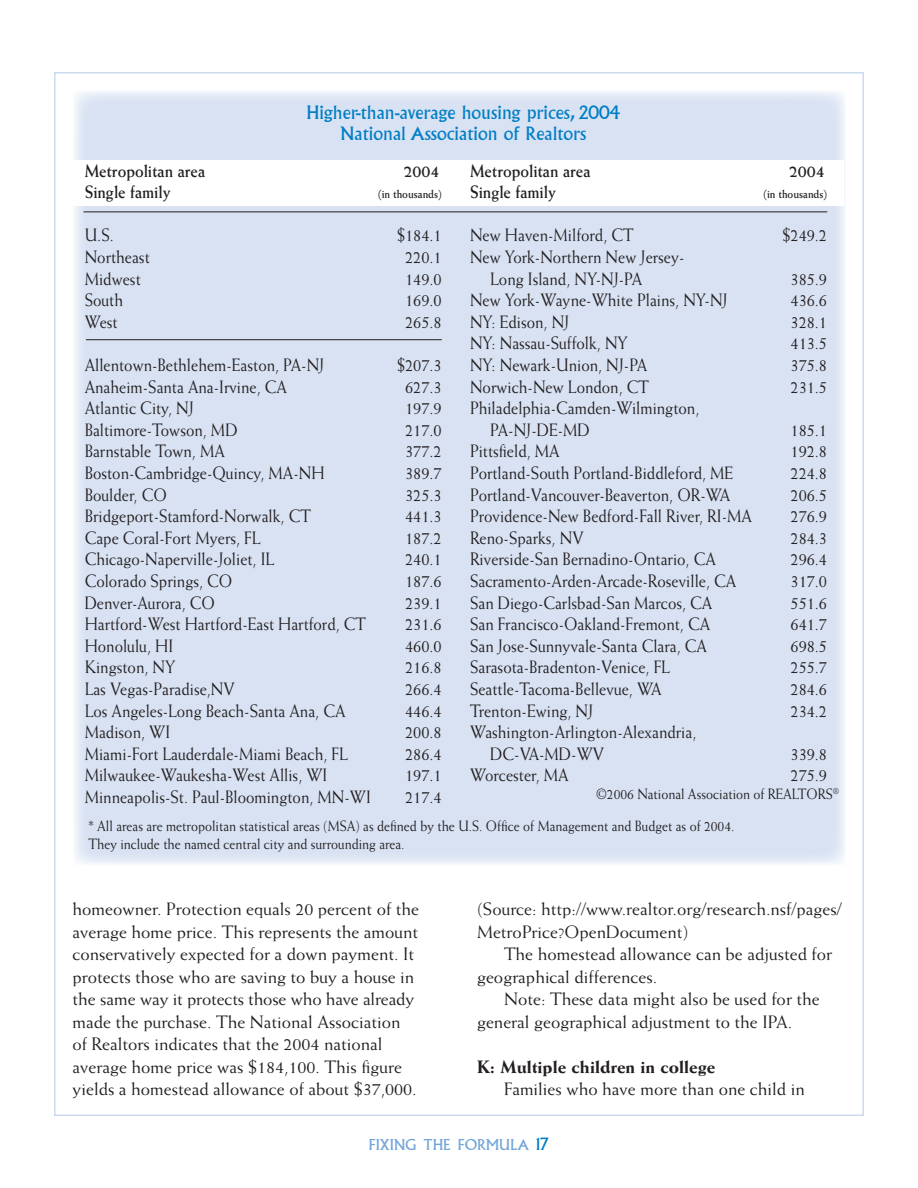
<style>
.page{position:relative;width:918px;height:1188px;background:#fff}
.page>*{position:absolute;margin:0;border:0;box-sizing:border-box;transform-origin:0 0}
.t1{font:18px/21.6px "Weiss";color:#231f20;scale:.9 1}
.t2{font:18px/22.5px "Weiss";color:#231f20}
.t3{font:18px/21px "Albertus";color:#007ec4;text-align:center}
.t4{font:700 18px "Weiss";color:#231f20;scale:.9 1}
.t5{font:800 18px "Weiss";color:#231f20}
.t6{font:15px/18px "Weiss";color:#231f20;scale:.9 1}
.t7{font:14.7px "Albertus";color:#73a5d8}
.t8{font:700 12px "Weiss";color:#231f20;scale:.9 1}
.s1{font-size:16.5px;color:#007ec4}
</style>
<div class="page">
<div style="left:73px;top:90px;width:773px;height:776px;background:#d8e2f3"></div>
<hr style="left:83px;top:212px;width:744px;height:1px;background:#231f20">
<hr style="left:86px;top:339px;width:356px;height:1px;background:#231f20">
<div style="left:72px;top:161px;width:772px;height:45px;background:#fff"></div>
<p class="t3" style="left:307px;top:103px;width:315px">Higher-than-average housing prices, 2004<br>National Association of Realtors</p>
<p class="t4" style="left:85px;top:160px;width:135px">Metropolitan area</p>
<p class="t4" style="left:403px;top:160px;width:42px">2004</p>
<p class="t4" style="left:85px;top:181px;width:97px">Single family</p>
<p class="t8" style="left:378px;top:187px;width:72px">(in thousands)</p>
<p class="t1" style="left:85px;top:224px;width:34px">U.S.</p>
<p class="t1" style="left:397px;top:224px;width:51px">$184.1</p>
<p class="t1" style="left:85px;top:246px;width:74px">Northeast</p>
<p class="t1" style="left:405px;top:246px;width:42px">220.1</p>
<p class="t1" style="left:85px;top:267px;width:64px">Midwest</p>
<p class="t1" style="left:405px;top:267px;width:42px">149.0</p>
<p class="t1" style="left:85px;top:289px;width:44px">South</p>
<p class="t1" style="left:405px;top:289px;width:42px">169.0</p>
<p class="t1" style="left:85px;top:311px;width:38px">West</p>
<p class="t1" style="left:405px;top:311px;width:42px">265.8</p>
<p class="t1" style="left:85px;top:354px;width:268px">Allentown-Bethlehem-Easton, PA-NJ</p>
<p class="t1" style="left:397px;top:354px;width:51px">$207.3</p>
<p class="t1" style="left:85px;top:375px;width:226px">Anaheim-Santa Ana-Irvine, CA</p>
<p class="t1" style="left:405px;top:375px;width:42px">627.3</p>
<p class="t1" style="left:85px;top:397px;width:123px">Atlantic City, NJ</p>
<p class="t1" style="left:405px;top:397px;width:42px">197.9</p>
<p class="t1" style="left:85px;top:419px;width:172px">Baltimore-Towson, MD</p>
<p class="t1" style="left:405px;top:419px;width:42px">217.0</p>
<p class="t1" style="left:85px;top:440px;width:157px">Barnstable Town, MA</p>
<p class="t1" style="left:405px;top:440px;width:42px">377.2</p>
<p class="t1" style="left:85px;top:462px;width:268px">Boston-Cambridge-Quincy, MA-NH</p>
<p class="t1" style="left:405px;top:462px;width:42px">389.7</p>
<p class="t1" style="left:85px;top:483px;width:93px">Boulder, CO</p>
<p class="t1" style="left:405px;top:483px;width:42px">325.3</p>
<p class="t1" style="left:85px;top:505px;width:253px">Bridgeport-Stamford-Norwalk, CT</p>
<p class="t1" style="left:405px;top:505px;width:42px">441.3</p>
<p class="t1" style="left:85px;top:527px;width:197px">Cape Coral-Fort Myers, FL</p>
<p class="t1" style="left:405px;top:527px;width:42px">187.2</p>
<p class="t1" style="left:85px;top:548px;width:212px">Chicago-Naperville-Joliet, IL</p>
<p class="t1" style="left:405px;top:548px;width:42px">240.1</p>
<p class="t1" style="left:85px;top:570px;width:166px">Colorado Springs, CO</p>
<p class="t1" style="left:405px;top:570px;width:42px">187.6</p>
<p class="t1" style="left:85px;top:591px;width:146px">Denver-Aurora, CO</p>
<p class="t1" style="left:405px;top:591px;width:42px">239.1</p>
<p class="t1" style="left:85px;top:613px;width:314px">Hartford-West Hartford-East Hartford, CT</p>
<p class="t1" style="left:405px;top:613px;width:42px">231.6</p>
<p class="t1" style="left:85px;top:635px;width:100px">Honolulu, HI</p>
<p class="t1" style="left:405px;top:635px;width:42px">460.0</p>
<p class="t1" style="left:85px;top:656px;width:102px">Kingston, NY</p>
<p class="t1" style="left:405px;top:656px;width:42px">216.8</p>
<p class="t1" style="left:85px;top:678px;width:169px">Las Vegas-Paradise,NV</p>
<p class="t1" style="left:405px;top:678px;width:42px">266.4</p>
<p class="t1" style="left:85px;top:699px;width:291px">Los Angeles-Long Beach-Santa Ana, CA</p>
<p class="t1" style="left:405px;top:699px;width:42px">446.4</p>
<p class="t1" style="left:85px;top:721px;width:97px">Madison, WI</p>
<p class="t1" style="left:405px;top:721px;width:42px">200.8</p>
<p class="t1" style="left:85px;top:743px;width:294px">Miami-Fort Lauderdale-Miami Beach, FL</p>
<p class="t1" style="left:405px;top:743px;width:42px">286.4</p>
<p class="t1" style="left:85px;top:764px;width:271px">Milwaukee-Waukesha-West Allis, WI</p>
<p class="t1" style="left:405px;top:764px;width:42px">197.1</p>
<p class="t1" style="left:85px;top:786px;width:320px">Minneapolis-St. Paul-Bloomington, MN-WI</p>
<p class="t1" style="left:405px;top:786px;width:42px">217.4</p>
<p class="t4" style="left:470px;top:160px;width:135px">Metropolitan area</p>
<p class="t4" style="left:789px;top:160px;width:42px">2004</p>
<p class="t4" style="left:470px;top:181px;width:97px">Single family</p>
<p class="t8" style="left:763px;top:187px;width:72px">(in thousands)</p>
<p class="t1" style="left:470px;top:224px;width:183px">New Haven-Milford, CT</p>
<p class="t1" style="left:782px;top:224px;width:51px">$249.2</p>
<p class="t1" style="left:490px;top:246px;width:217px;text-indent:-20px">New York-Northern New Jersey-<br>Long Island, NY-NJ-PA</p>
<p class="t1" style="left:791px;top:267px;width:42px">385.9</p>
<p class="t1" style="left:470px;top:289px;width:288px">New York-Wayne-White Plains, NY-NJ</p>
<p class="t1" style="left:791px;top:289px;width:42px">436.6</p>
<p class="t1" style="left:470px;top:311px;width:112px">NY: Edison, NJ</p>
<p class="t1" style="left:791px;top:311px;width:42px">328.1</p>
<p class="t1" style="left:470px;top:332px;width:177px">NY: Nassau-Suffolk, NY</p>
<p class="t1" style="left:791px;top:332px;width:42px">413.5</p>
<p class="t1" style="left:470px;top:354px;width:199px">NY: Newark-Union, NJ-PA</p>
<p class="t1" style="left:791px;top:354px;width:42px">375.8</p>
<p class="t1" style="left:470px;top:375px;width:200px">Norwich-New London, CT</p>
<p class="t1" style="left:791px;top:375px;width:42px">231.5</p>
<p class="t1" style="left:490px;top:397px;width:234px;text-indent:-20px">Philadelphia-Camden-Wilmington,<br>PA-NJ-DE-MD</p>
<p class="t1" style="left:791px;top:419px;width:42px">185.1</p>
<p class="t1" style="left:470px;top:440px;width:101px">Pittsfield, MA</p>
<p class="t1" style="left:791px;top:440px;width:42px">192.8</p>
<p class="t1" style="left:470px;top:462px;width:294px">Portland-South Portland-Biddleford, ME</p>
<p class="t1" style="left:791px;top:462px;width:42px">224.8</p>
<p class="t1" style="left:470px;top:483px;width:291px">Portland-Vancouver-Beaverton, OR-WA</p>
<p class="t1" style="left:791px;top:483px;width:42px">206.5</p>
<p class="t1" style="left:470px;top:505px;width:315px">Providence-New Bedford-Fall River, RI-MA</p>
<p class="t1" style="left:791px;top:505px;width:42px">276.9</p>
<p class="t1" style="left:470px;top:527px;width:128px">Reno-Sparks, NV</p>
<p class="t1" style="left:791px;top:527px;width:42px">284.3</p>
<p class="t1" style="left:470px;top:548px;width:275px">Riverside-San Bernadino-Ontario, CA</p>
<p class="t1" style="left:791px;top:548px;width:42px">296.4</p>
<p class="t1" style="left:470px;top:570px;width:297px">Sacramento-Arden-Arcade-Roseville, CA</p>
<p class="t1" style="left:791px;top:570px;width:42px">317.0</p>
<p class="t1" style="left:470px;top:591px;width:271px">San Diego-Carlsbad-San Marcos, CA</p>
<p class="t1" style="left:791px;top:591px;width:42px">551.6</p>
<p class="t1" style="left:470px;top:613px;width:268px">San Francisco-Oakland-Fremont, CA</p>
<p class="t1" style="left:791px;top:613px;width:42px">641.7</p>
<p class="t1" style="left:470px;top:635px;width:265px">San Jose-Sunnyvale-Santa Clara, CA</p>
<p class="t1" style="left:791px;top:635px;width:42px">698.5</p>
<p class="t1" style="left:470px;top:656px;width:224px">Sarasota-Bradenton-Venice, FL</p>
<p class="t1" style="left:791px;top:656px;width:42px">255.7</p>
<p class="t1" style="left:470px;top:678px;width:214px">Seattle-Tacoma-Bellevue, WA</p>
<p class="t1" style="left:791px;top:678px;width:42px">284.6</p>
<p class="t1" style="left:470px;top:699px;width:139px">Trenton-Ewing, NJ</p>
<p class="t1" style="left:791px;top:699px;width:42px">234.2</p>
<p class="t1" style="left:490px;top:721px;width:231px;text-indent:-20px">Washington-Arlington-Alexandria,<br>DC-VA-MD-WV</p>
<p class="t1" style="left:791px;top:743px;width:42px">339.8</p>
<p class="t1" style="left:470px;top:764px;width:111px">Worcester, MA</p>
<p class="t1" style="left:791px;top:764px;width:42px">275.9</p>
<p class="t6" style="left:596px;top:785px;width:271px">©2006 National Association of REALTORS<sup>®</sup></p>
<p class="t6" style="left:88px;top:816px;width:719px">* All areas are metropolitan statistical areas (MSA) as defined by the U.S. Office of Management and Budget as of 2004.<br>They include the named central city and surrounding area.</p>
<p class="t2" style="left:72px;top:898px;width:348px">homeowner. Protection equals 20 percent of the average home price. This represents the amount conservatively expected for a down payment. It protects those who are saving to buy a house in the same way it protects those who have already made the purchase. The National Association of Realtors indicates that the 2004 national average home price was $184,100. This figure yields a homestead allowance of about $37,000.</p>
<p class="t2" style="left:477px;top:898px;width:366px">(Source: http://www.realtor.org/research.nsf/pages/<br>MetroPrice?OpenDocument)</p>
<p class="t2" style="left:477px;top:943px;width:357px;text-indent:27px">The homestead allowance can be adjusted for geographical differences.</p>
<p class="t2" style="left:477px;top:988px;width:344px;text-indent:27px">Note: These data might also be used for the general geographical adjustment to the IPA.</p>
<p class="t5" style="left:477px;top:1056px;width:240px">K: Multiple children in college</p>
<p class="t2" style="left:504px;top:1078px;width:302px">Families who have more than one child in</p>
<p class="t7" style="left:369px;top:1136px;width:181px">fixing the formula <span class="s1">17</span></p>
</div>
